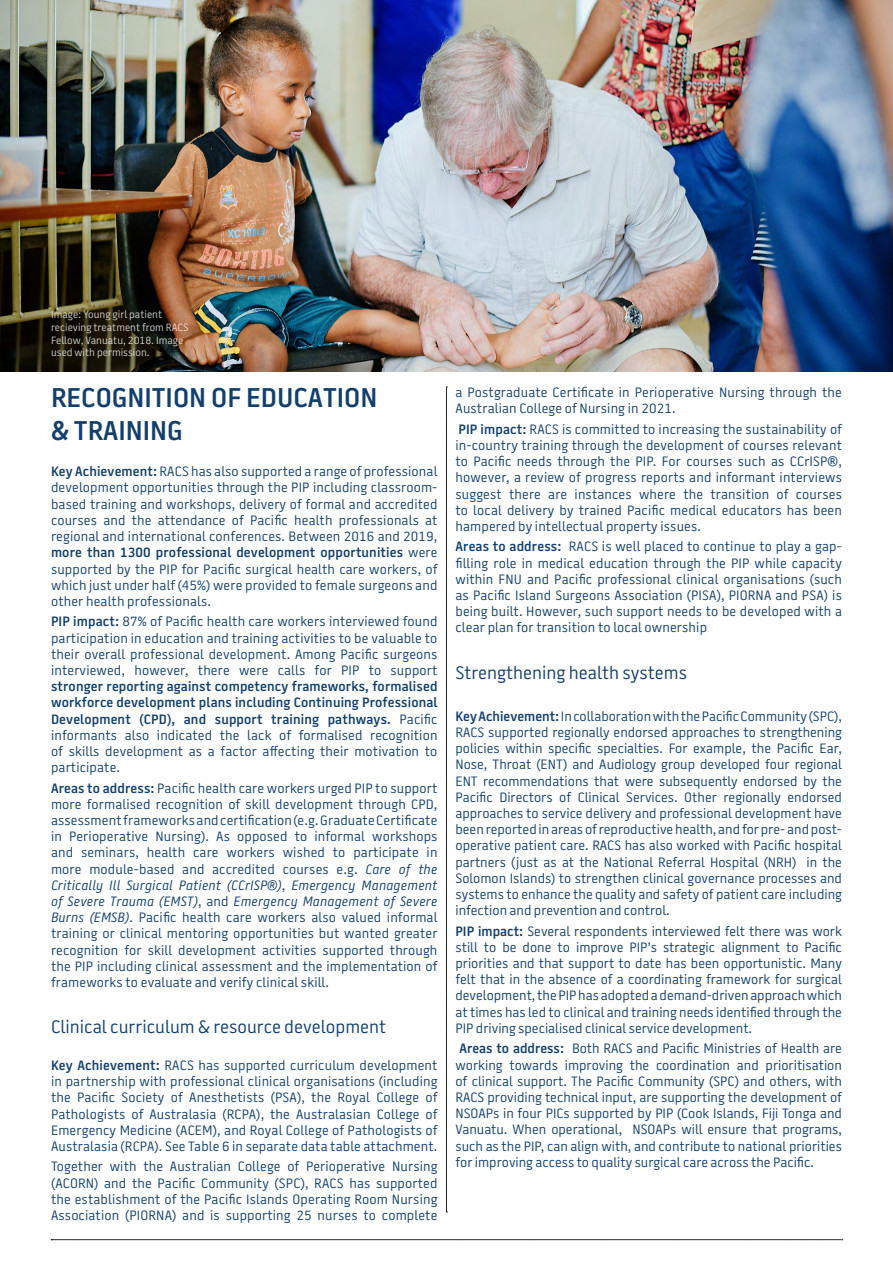
<style>
.page{position:relative;width:893px;height:1263px;background:#fff}
.page>*{position:absolute;margin:0;border:0;box-sizing:border-box;transform-origin:0 0}
.t1{font:600 27px/32.4px "Battersea SANS";color:#133f6d}
.t2{font:18px "Battersea SANS";color:#133f6d}
.t3{font:13.5px/16.2px "Battersea SANS";letter-spacing:.01em;color:#133f6d;text-align:justify}
.t4{font:600 13.5px/16.2px "Battersea SANS";letter-spacing:.01em;color:#133f6d;text-align:justify}
.t5{font:10.5px/12.6px "Battersea SANS";color:#fff}
.s1{font-weight:600}
.s2{font-weight:400}
.s3{font-style:italic}
</style>
<div class="page">
<img style="left:0;top:0;width:893px;height:371px">
<svg style="left:446px;top:387px;width:1px;height:826px"></svg>
<svg style="left:51px;top:1239px;width:792px;height:1px"></svg>
<p class="t5" style="left:51px;top:308px;width:139px">Image: Young girl patient recieving treatment from RACS<br>Fellow, Vanuatu, 2018. Image used with permission.</p>
<h1 class="t1" style="left:51px;top:382px;width:328px">RECOGNITION OF EDUCATION &amp; TRAINING</h1>
<p class="t3" style="left:51px;top:464px;width:388px"><span class="s1">Key Achievement:</span> RACS has also supported a range of professional development opportunities through the PIP including classroom&shy;based training and workshops, delivery of formal and accredited courses and the attendance of Pacific health professionals at regional and international conferences. Between 2016 and 2019, <span class="s1">more than 1300 professional development opportunities</span> were supported by the PIP for Pacific surgical health care workers, of which just under half (45%) were provided to female surgeons and other health professionals.</p>
<p class="t3" style="left:51px;top:614px;width:388px"><span class="s1">PIP impact:</span> 87% of Pacific health care workers interviewed found participation in education and training activities to be valuable to their overall professional development. Among Pacific surgeons interviewed, however, there were calls for PIP to support</p>
<p class="t4" style="left:51px;top:679px;width:388px">stronger reporting against competency frameworks, formalised workforce development plans including Continuing Professional Development (CPD), and support training pathways. <span class="s2">Pacific informants also indicated the lack of formalised recognition of skills development as a factor affecting their motivation to participate.</span></p>
<p class="t3" style="left:51px;top:780px;width:388px"><span class="s1">Areas to address:</span> Pacific health care workers urged PIP to support more formalised recognition of skill development through CPD, assessment frameworks and certification (e.g. Graduate Certificate in Perioperative Nursing). As opposed to informal workshops and seminars, health care workers wished to participate in more module-based and accredited courses e.g. <span class="s3">Care of the Critically Ill Surgical Patient (CCrISP®)</span>, <span class="s3">Emergency Management of Severe Trauma (EMST)</span>, and <span class="s3">Emergency Management of Severe Burns (EMSB)</span>. Pacific health care workers also valued informal training or clinical mentoring opportunities but wanted greater recognition for skill development activities supported through the PIP including clinical assessment and the implementation of frameworks to evaluate and verify clinical skill.</p>
<h2 class="t2" style="left:51px;top:1015px;width:337px">Clinical curriculum &amp; resource development</h2>
<p class="t3" style="left:51px;top:1057px;width:388px"><span class="s1">Key Achievement:</span> RACS has supported curriculum development in partnership with professional clinical organisations (including the Pacific Society of Anesthetists (PSA), the Royal College of Pathologists of Australasia (RCPA), the Australasian College of Emergency Medicine (ACEM), and Royal College of Pathologists of Australasia (RCPA). See Table 6 in separate data table attachment.</p>
<p class="t3" style="left:51px;top:1159px;width:388px">Together with the Australian College of Perioperative Nursing (ACORN) and the Pacific Community (SPC), RACS has supported the establishment of the Pacific Islands Operating Room Nursing Association (PIORNA) and is supporting 25 nurses to complete</p>
<p class="t3" style="left:455px;top:384px;width:388px">a Postgraduate Certificate in Perioperative Nursing through the<br>Australian College of Nursing in 2021.</p>
<p class="t3" style="left:455px;top:421px;width:388px"><span class="s1">PIP impact:</span> RACS is committed to increasing the sustainability of in-country training through the development of courses relevant to Pacific needs through the PIP. For courses such as CCrISP®, however, a review of progress reports and informant interviews suggest there are instances where the transition of courses to local delivery by trained Pacific medical educators has been hampered by intellectual property issues.</p>
<p class="t3" style="left:455px;top:539px;width:388px"><span class="s1">Areas to address:</span> RACS is well placed to continue to play a gap&shy;filling role in medical education through the PIP while capacity within FNU and Pacific professional clinical organisations (such as Pacific Island Surgeons Association (PISA), PIORNA and PSA) is being built. However, such support needs to be developed with a clear plan for transition to local ownership</p>
<h2 class="t2" style="left:455px;top:660px;width:233px">Strengthening health systems</h2>
<p class="t3" style="left:455px;top:708px;width:388px"><span class="s1">Key Achievement:</span> In collaboration with the Pacific Community (SPC), RACS supported regionally endorsed approaches to strengthening policies within specific specialties. For example, the Pacific Ear, Nose, Throat (ENT) and Audiology group developed four regional ENT recommendations that were subsequently endorsed by the Pacific Directors of Clinical Services. Other regionally endorsed approaches to service delivery and professional development have been reported in areas of reproductive health, and for pre- and post&shy;operative patient care. RACS has also worked with Pacific hospital partners (just as at the National Referral Hospital (NRH) in the Solomon Islands) to strengthen clinical governance processes and systems to enhance the quality and safety of patient care including infection and prevention and control.</p>
<p class="t3" style="left:455px;top:923px;width:388px"><span class="s1">PIP impact:</span> Several respondents interviewed felt there was work still to be done to improve PIP’s strategic alignment to Pacific priorities and that support to date has been opportunistic. Many felt that in the absence of a coordinating framework for surgical development, the PIP has adopted a demand-driven approach which at times has led to clinical and training needs identified through the PIP driving specialised clinical service development.</p>
<p class="t3" style="left:455px;top:1041px;width:388px"><span class="s1">Areas to address:</span> Both RACS and Pacific Ministries of Health are working towards improving the coordination and prioritisation of clinical support. The Pacific Community (SPC) and others, with RACS providing technical input, are supporting the development of NSOAPs in four PICs supported by PIP (Cook Islands, Fiji Tonga and Vanuatu. When operational, NSOAPs will ensure that programs, such as the PIP, can align with, and contribute to national priorities for improving access to quality surgical care across the Pacific.</p>
</div>
